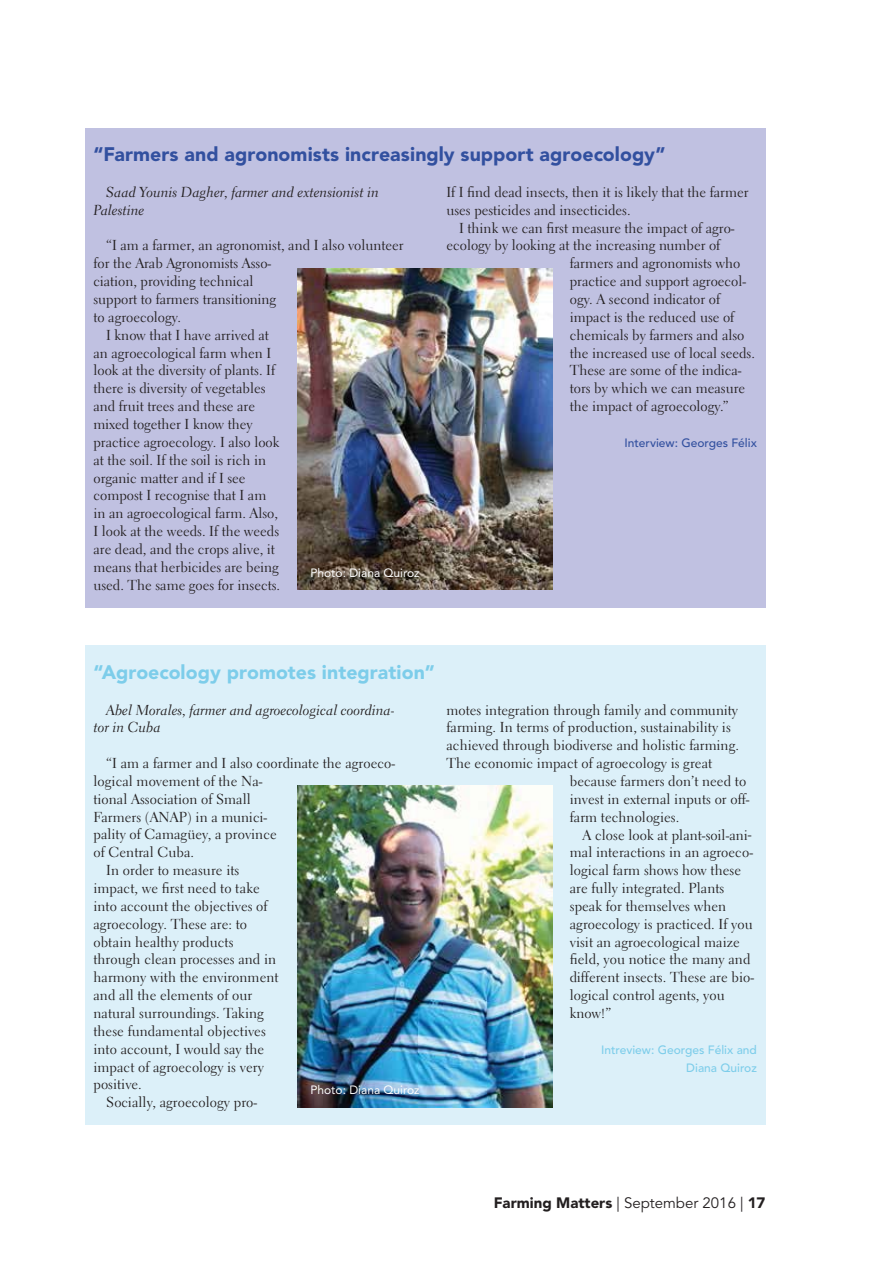
<style>
.page{position:relative;width:893px;height:1263px;background:#fff}
.page>*{position:absolute;margin:0;border:0;box-sizing:border-box;transform-origin:0 0}
.t1{font:900 19.5px "Avenir LT Std";color:#32509f}
.t2{font:900 19.5px "Avenir LT Std";letter-spacing:.005em;color:#7dcdea}
.t3{font:900 15px "Avenir LT Std";color:#231f20}
.t4{font:14.4px/17.9px "Electra LT Std";letter-spacing:.005em;color:#231f20}
.t5{font:14.4px/17.9px "Electra LT Std Cursive";color:#231f20}
.t6{font:500 12px/17.9px "Avenir LT Std";color:#7dcdea;text-align:right}
.t7{font:12px "Avenir LT Std";color:#fff}
.t8{font:500 12px "Avenir LT Std";color:#32509f}
.s1{font-weight:400}
</style>
<div class="page">
<div style="left:85px;top:645px;width:680px;height:480px;background:#dcf0f9"></div>
<div style="left:85px;top:128px;width:680px;height:479px;background:#c0c1e1"></div>
<img style="left:298px;top:786px;width:255px;height:321px">
<img style="left:298px;top:268px;width:255px;height:322px">
<h1 class="t1" style="left:93px;top:146px;width:573px">“Farmers and agronomists increasingly support agroecology”</h1>
<p class="t5" style="left:93px;top:184px;width:287px;text-indent:13px">Saad Younis Dagher, farmer and extensionist in<br>Palestine</p>
<p class="t4" style="left:106px;top:238px;width:299px">“I am a farmer, an agronomist, and I also volunteer</p>
<p class="t4" style="left:93px;top:256px;width:179px">for the Arab Agronomists Asso-</p>
<p class="t4" style="left:93px;top:273px;width:161px">ciation, providing technical</p>
<p class="t4" style="left:93px;top:291px;width:184px">support to farmers transitioning</p>
<p class="t4" style="left:93px;top:309px;width:89px">to agroecology.</p>
<p class="t4" style="left:106px;top:327px;width:164px">I know that I have arrived at</p>
<p class="t4" style="left:93px;top:345px;width:179px">an agroecological farm when I</p>
<p class="t4" style="left:93px;top:363px;width:183px">look at the diversity of plants. If</p>
<p class="t4" style="left:93px;top:380px;width:174px">there is diversity of vegetables</p>
<p class="t4" style="left:93px;top:398px;width:163px">and fruit trees and these are</p>
<p class="t4" style="left:93px;top:416px;width:161px">mixed together I know they</p>
<p class="t4" style="left:93px;top:434px;width:187px">practice agroecology. I also look</p>
<p class="t4" style="left:93px;top:452px;width:174px">at the soil. If the soil is rich in</p>
<p class="t4" style="left:93px;top:470px;width:154px">organic matter and if I see</p>
<p class="t4" style="left:93px;top:488px;width:174px">compost I recognise that I am</p>
<p class="t4" style="left:93px;top:505px;width:186px">in an agroecological farm. Also,</p>
<p class="t4" style="left:93px;top:523px;width:187px">I look at the weeds. If the weeds</p>
<p class="t4" style="left:93px;top:541px;width:183px">are dead, and the crops alive, it</p>
<p class="t4" style="left:93px;top:559px;width:187px">means that herbicides are being</p>
<p class="t4" style="left:93px;top:577px;width:188px">used. The same goes for insects.</p>
<p class="t4" style="left:446px;top:184px;width:303px">If I find dead insects, then it is likely that the farmer uses pesticides and insecticides.</p>
<p class="t4" style="left:459px;top:220px;width:277px">I think we can first measure the impact of agro-</p>
<p class="t4" style="left:446px;top:238px;width:275px">ecology by looking at the increasing number of</p>
<p class="t4" style="left:570px;top:256px;width:172px">farmers and agronomists who</p>
<p class="t4" style="left:570px;top:273px;width:178px">practice and support agroecol-</p>
<p class="t4" style="left:570px;top:291px;width:152px">ogy. A second indicator of</p>
<p class="t4" style="left:570px;top:309px;width:166px">impact is the reduced use of</p>
<p class="t4" style="left:570px;top:327px;width:176px">chemicals by farmers and also</p>
<p class="t4" style="left:570px;top:345px;width:187px">the increased use of local seeds.</p>
<p class="t4" style="left:570px;top:363px;width:173px">These are some of the indica-</p>
<p class="t4" style="left:570px;top:380px;width:177px">tors by which we can measure</p>
<p class="t4" style="left:570px;top:398px;width:160px">the impact of agroecology.”</p>
<p class="t8" style="left:624px;top:437px;width:134px">Interview: Georges Félix</p>
<p class="t7" style="left:310px;top:566px;width:111px">Photo: Diana Quiroz</p>
<h1 class="t2" style="left:93px;top:664px;width:343px">“Agroecology promotes integration”</h1>
<p class="t5" style="left:93px;top:702px;width:302px;text-indent:13px">Abel Morales, farmer and agroecological coordina&shy;tor in Cuba</p>
<p class="t4" style="left:106px;top:755px;width:290px">“I am a farmer and I also coordinate the agroeco-</p>
<p class="t4" style="left:93px;top:773px;width:171px">logical movement of the Na-</p>
<p class="t4" style="left:93px;top:791px;width:159px">tional Association of Small</p>
<p class="t4" style="left:93px;top:809px;width:175px">Farmers (ANAP) in a munici-</p>
<p class="t4" style="left:93px;top:827px;width:185px">pality of Camagüey, a province</p>
<p class="t4" style="left:93px;top:845px;width:102px">of Central Cuba.</p>
<p class="t4" style="left:106px;top:862px;width:134px">In order to measure its</p>
<p class="t4" style="left:93px;top:880px;width:168px">impact, we first need to take</p>
<p class="t4" style="left:93px;top:898px;width:176px">into account the objectives of</p>
<p class="t4" style="left:93px;top:916px;width:155px">agroecology. These are: to</p>
<p class="t4" style="left:93px;top:934px;width:141px">obtain healthy products</p>
<p class="t4" style="left:93px;top:952px;width:184px">through clean processes and in</p>
<p class="t4" style="left:93px;top:970px;width:186px">harmony with the environment</p>
<p class="t4" style="left:93px;top:987px;width:160px">and all the elements of our</p>
<p class="t4" style="left:93px;top:1005px;width:172px">natural surroundings. Taking</p>
<p class="t4" style="left:93px;top:1023px;width:174px">these fundamental objectives</p>
<p class="t4" style="left:93px;top:1041px;width:172px">into account, I would say the</p>
<p class="t4" style="left:93px;top:1059px;width:172px">impact of agroecology is very</p>
<p class="t4" style="left:93px;top:1077px;width:50px">positive.</p>
<p class="t4" style="left:106px;top:1095px;width:152px">Socially, agroecology pro-</p>
<p class="t7" style="left:310px;top:1083px;width:111px">Photo: Diana Quiroz</p>
<p class="t4" style="left:446px;top:702px;width:293px">motes integration through family and community</p>
<p class="t4" style="left:446px;top:720px;width:286px">farming. In terms of production, sustainability is</p>
<p class="t4" style="left:446px;top:737px;width:294px">achieved through biodiverse and holistic farming.</p>
<p class="t4" style="left:446px;top:755px;width:267px">The economic impact of agroecology is great</p>
<p class="t4" style="left:570px;top:773px;width:178px">because farmers don’t need to</p>
<p class="t4" style="left:570px;top:791px;width:181px">invest in external inputs or off-</p>
<p class="t4" style="left:570px;top:809px;width:111px">farm technologies.</p>
<p class="t4" style="left:582px;top:827px;width:170px">A close look at plant-soil-ani-</p>
<p class="t4" style="left:570px;top:845px;width:185px">mal interactions in an agroeco-</p>
<p class="t4" style="left:570px;top:862px;width:173px">logical farm shows how these</p>
<p class="t4" style="left:570px;top:880px;width:156px">are fully integrated. Plants</p>
<p class="t4" style="left:570px;top:898px;width:158px">speak for themselves when</p>
<p class="t4" style="left:570px;top:916px;width:184px">agroecology is practiced. If you</p>
<p class="t4" style="left:570px;top:934px;width:172px">visit an agroecological maize</p>
<p class="t4" style="left:570px;top:952px;width:182px">field, you notice the many and</p>
<p class="t4" style="left:570px;top:970px;width:186px">different insects. These are bio-</p>
<p class="t4" style="left:570px;top:987px;width:156px">logical control agents, you</p>
<p class="t4" style="left:570px;top:1005px;width:43px">know!”</p>
<p class="t6" style="left:601px;top:1041px;width:157px">Intreview: Georges Félix and<br>Diana Quiroz</p>
<p class="t3" style="left:494px;top:1196px;width:273px">Farming Matters <span class="s1">| September 2016 |</span> 17</p>
</div>
